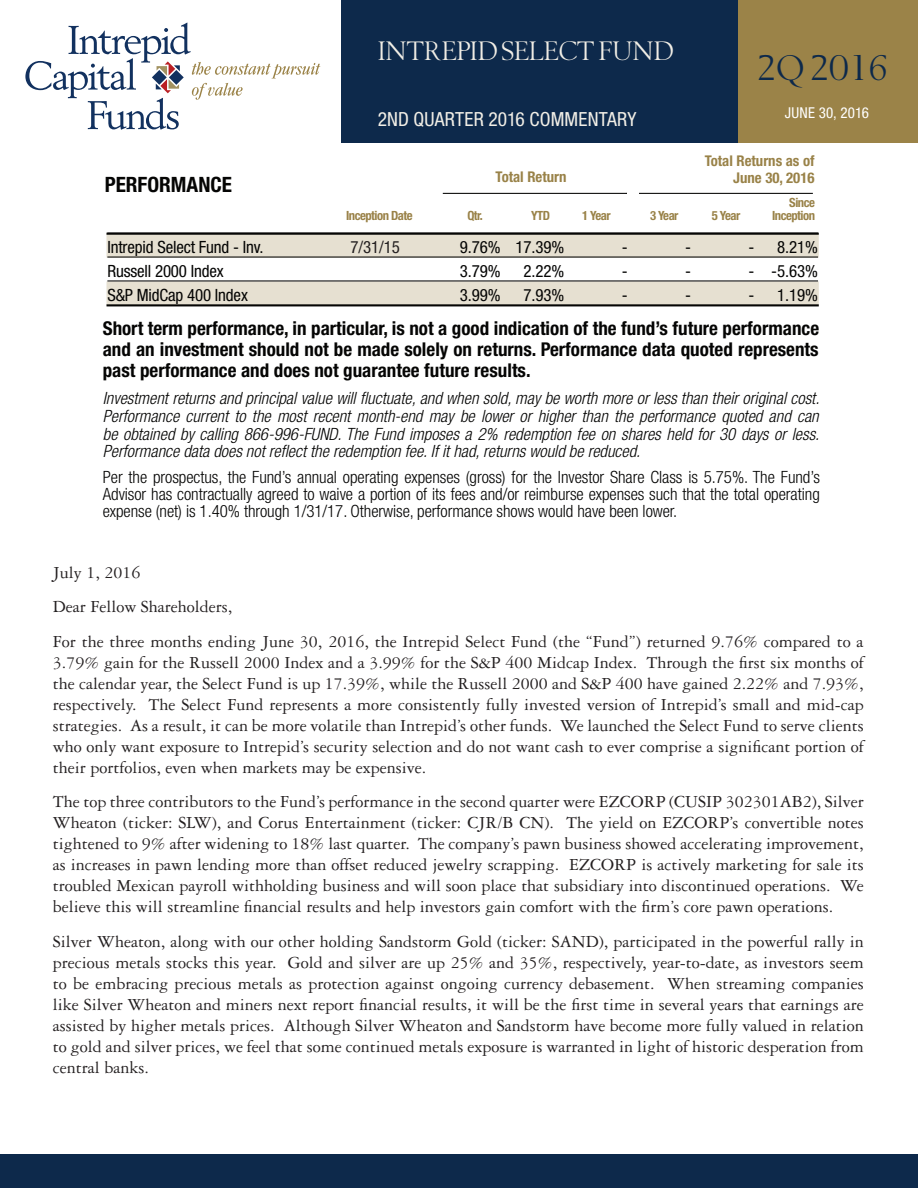
<style>
.page{position:relative;width:918px;height:1188px;background:#fff}
.page>*{position:absolute;margin:0;border:0;box-sizing:border-box;transform-origin:0 0}
.t1{font:36px "OPTI Berling Agency";letter-spacing:.01em;color:#0d294b}
.t2{font:27px "OPTI Berling Agency";letter-spacing:-.01em;color:#f1eee6}
.t3{font:700 condensed 21.15px "Helvetica Neue";color:#050504}
.t4{font:condensed 19.5px "Helvetica Neue";letter-spacing:.005em;color:#f1eee6}
.t5{font:700 condensed 19.05px/21.1px "Helvetica Neue";color:#050504;text-align:justify}
.t6{font:18px/21px "Garamond Three";color:#231f20;text-align:justify}
.t7{font:italic 300 condensed 16.95px/18px "Helvetica Neue";color:#050504;text-align:justify}
.t8{font:300 condensed 16.95px/17px "Helvetica Neue";letter-spacing:-.005em;color:#050504;text-align:justify}
.t9{font:condensed 16.95px "Helvetica Neue";letter-spacing:-.01em;color:#050504}
.t10{font:condensed 16.95px "Helvetica Neue";color:#231f20}
.t11{font:condensed 15px "Helvetica Neue";letter-spacing:.015em;color:#fff}
.t12{font:700 condensed 14.85px/17.7px "Helvetica Neue";color:#998248;text-align:right}
.t13{font:700 condensed 12.75px/12.8px "Helvetica Neue";letter-spacing:-.04em;color:#998248;text-align:right}
.t14{font:700 condensed 12.75px "Helvetica Neue";letter-spacing:-.04em;color:#998147}
</style>
<div class="page">
<div style="left:738px;top:0;width:180px;height:143px;background:#9b8348"></div>
<div style="left:342px;top:0;width:396px;height:143px;background:#0d294b"></div>
<svg style="left:25px;top:23px;width:295px;height:107px"></svg>
<div style="left:0;top:1154px;width:918px;height:34px;background:#0d294b"></div>
<hr style="left:627px;top:193px;width:186px;height:1px;background:#050504">
<hr style="left:443px;top:193px;width:185px;height:1px;background:#050504">
<div style="left:628px;top:188px;width:11px;height:120px;background:#fff"></div>
<svg style="left:107px;top:235px;width:712px;height:69px;fill:#e6e0d1"></svg>
<hr style="left:107px;top:233px;width:276px;height:2px;background:#050504">
<hr style="left:383px;top:233px;width:52px;height:2px;background:#050504">
<hr style="left:435px;top:233px;width:63px;height:2px;background:#050504">
<hr style="left:498px;top:233px;width:64px;height:2px;background:#050504">
<hr style="left:562px;top:233px;width:63px;height:2px;background:#050504">
<hr style="left:625px;top:233px;width:75px;height:2px;background:#050504">
<hr style="left:700px;top:233px;width:63px;height:2px;background:#050504">
<hr style="left:763px;top:233px;width:56px;height:2px;background:#050504">
<hr style="left:107px;top:304px;width:276px;height:2px;background:#050504">
<hr style="left:383px;top:304px;width:52px;height:2px;background:#050504">
<hr style="left:435px;top:304px;width:63px;height:2px;background:#050504">
<hr style="left:498px;top:304px;width:64px;height:2px;background:#050504">
<hr style="left:562px;top:304px;width:63px;height:2px;background:#050504">
<hr style="left:625px;top:304px;width:75px;height:2px;background:#050504">
<hr style="left:700px;top:304px;width:63px;height:2px;background:#050504">
<hr style="left:763px;top:304px;width:56px;height:2px;background:#050504">
<hr style="left:107px;top:257px;width:330px;height:1px;background:#050504">
<hr style="left:437px;top:257px;width:64px;height:1px;background:#050504">
<hr style="left:501px;top:257px;width:63px;height:1px;background:#050504">
<hr style="left:564px;top:257px;width:64px;height:1px;background:#050504">
<hr style="left:628px;top:257px;width:63px;height:1px;background:#050504">
<hr style="left:691px;top:257px;width:64px;height:1px;background:#050504">
<hr style="left:755px;top:257px;width:63px;height:1px;background:#050504">
<hr style="left:107px;top:280px;width:330px;height:1px;background:#050504">
<hr style="left:437px;top:280px;width:64px;height:1px;background:#050504">
<hr style="left:501px;top:280px;width:63px;height:1px;background:#050504">
<hr style="left:564px;top:280px;width:64px;height:1px;background:#050504">
<hr style="left:628px;top:280px;width:63px;height:1px;background:#050504">
<hr style="left:691px;top:280px;width:64px;height:1px;background:#050504">
<hr style="left:755px;top:280px;width:63px;height:1px;background:#050504">
<h2 class="t2" style="left:378px;top:36px;width:297px">INTREPID SELECT FUND</h2>
<h1 class="t1" style="left:757px;top:48px;width:133px">2Q 2016</h1>
<p class="t3" style="left:105px;top:172px;width:129px">PERFORMANCE</p>
<p class="t4" style="left:378px;top:108px;width:260px">2ND QUARTER 2016 COMMENTARY</p>
<p class="t11" style="left:785px;top:104px;width:86px">JUNE 30, 2016</p>
<p class="t12" style="left:496px;top:168px;width:72px">Total Return</p>
<p class="t12" style="left:705px;top:151px;width:111px">Total Returns as of<br>June 30, 2016</p>
<p class="t13" style="left:772px;top:196px;width:44px">Since<br>Inception</p>
<p class="t13" style="left:467px;top:209px;width:17px">Qtr.</p>
<p class="t13" style="left:531px;top:209px;width:20px">YTD</p>
<p class="t13" style="left:582px;top:209px;width:30px">1 Year</p>
<p class="t13" style="left:650px;top:209px;width:30px">3 Year</p>
<p class="t13" style="left:712px;top:209px;width:30px">5 Year</p>
<p class="t14" style="left:346px;top:208px;width:68px">Inception Date</p>
<p class="t10" style="left:350px;top:237px;width:51px">7/31/15</p>
<p class="t9" style="left:107px;top:237px;width:158px">Intrepid Select Fund - Inv.</p>
<p class="t9" style="left:460px;top:237px;width:106px">9.76% 17.39%</p>
<p class="t9" style="left:622px;top:237px;width:7px">-</p>
<p class="t9" style="left:685px;top:237px;width:7px">-</p>
<p class="t9" style="left:749px;top:237px;width:71px">- 8.21%</p>
<p class="t9" style="left:107px;top:261px;width:118px">Russell 2000 Index</p>
<p class="t9" style="left:460px;top:261px;width:42px">3.79%</p>
<p class="t9" style="left:523px;top:261px;width:42px">2.22%</p>
<p class="t9" style="left:622px;top:261px;width:7px">-</p>
<p class="t9" style="left:685px;top:261px;width:7px">-</p>
<p class="t9" style="left:749px;top:261px;width:71px">- -5.63%</p>
<p class="t9" style="left:107px;top:285px;width:142px">S&amp;P MidCap 400 Index</p>
<p class="t9" style="left:460px;top:285px;width:42px">3.99%</p>
<p class="t9" style="left:523px;top:285px;width:42px">7.93%</p>
<p class="t9" style="left:622px;top:285px;width:7px">-</p>
<p class="t9" style="left:685px;top:285px;width:7px">-</p>
<p class="t9" style="left:749px;top:285px;width:71px">- 1.19%</p>
<p class="t5" style="left:103px;top:317px;width:718px">Short term performance, in particular, is not a good indication of the fund’s future performance and an investment should not be made solely on returns. Performance data quoted represents past performance and does not guarantee future results.</p>
<p class="t7" style="left:103px;top:388px;width:718px">Investment returns and principal value will fluctuate, and when sold, may be worth more or less than their original cost.<br>Performance current to the most recent month-end may be lower or higher than the performance quoted and can be obtained by calling 866-996-FUND. The Fund imposes a 2% redemption fee on shares held for 30 days or less.<br>Performance data does not reflect the redemption fee. If it had, returns would be reduced.</p>
<p class="t8" style="left:103px;top:468px;width:719px">Per the prospectus, the Fund’s annual operating expenses (gross) for the Investor Share Class is 5.75%. The Fund’s Advisor has contractually agreed to waive a portion of its fees and/or reimburse expenses such that the total operating expense (net) is 1.40% through 1/31/17. Otherwise, performance shows would have been lower.</p>
<p class="t6" style="left:53px;top:555px;width:812px;line-height:34.5px;text-align:left">July 1, 2016<br>Dear Fellow Shareholders,<br>For the three months ending June 30, 2016, the Intrepid Select Fund (the “Fund”) returned 9.76% compared to a</p>
<p class="t6" style="left:53px;top:652px;width:812px">3.79% gain for the Russell 2000 Index and a 3.99% for the S&amp;P 400 Midcap Index. Through the first six months of the calendar year, the Select Fund is up 17.39%, while the Russell 2000 and S&amp;P 400 have gained 2.22% and 7.93%, respectively. The Select Fund represents a more consistently fully invested version of Intrepid’s small and mid-cap strategies. As a result, it can be more volatile than Intrepid’s other funds. We launched the Select Fund to serve clients who only want exposure to Intrepid’s security selection and do not want cash to ever comprise a significant portion of their portfolios, even when markets may be expensive.</p>
<p class="t6" style="left:53px;top:791px;width:812px">The top three contributors to the Fund’s performance in the second quarter were EZCORP (CUSIP 302301AB2), Silver Wheaton (ticker: SLW), and Corus Entertainment (ticker: CJR/B CN). The yield on EZCORP’s convertible notes tightened to 9% after widening to 18% last quarter. The company’s pawn business showed accelerating improvement, as increases in pawn lending more than offset reduced jewelry scrapping. EZCORP is actively marketing for sale its troubled Mexican payroll withholding business and will soon place that subsidiary into discontinued operations. We believe this will streamline financial results and help investors gain comfort with the firm’s core pawn operations.</p>
<p class="t6" style="left:53px;top:931px;width:812px">Silver Wheaton, along with our other holding Sandstorm Gold (ticker: SAND), participated in the powerful rally in precious metals stocks this year. Gold and silver are up 25% and 35%, respectively, year-to-date, as investors seem to be embracing precious metals as protection against ongoing currency debasement. When streaming companies like Silver Wheaton and miners next report financial results, it will be the first time in several years that earnings are assisted by higher metals prices. Although Silver Wheaton and Sandstorm have become more fully valued in relation to gold and silver prices, we feel that some continued metals exposure is warranted in light of historic desperation from central banks.</p>
</div>
